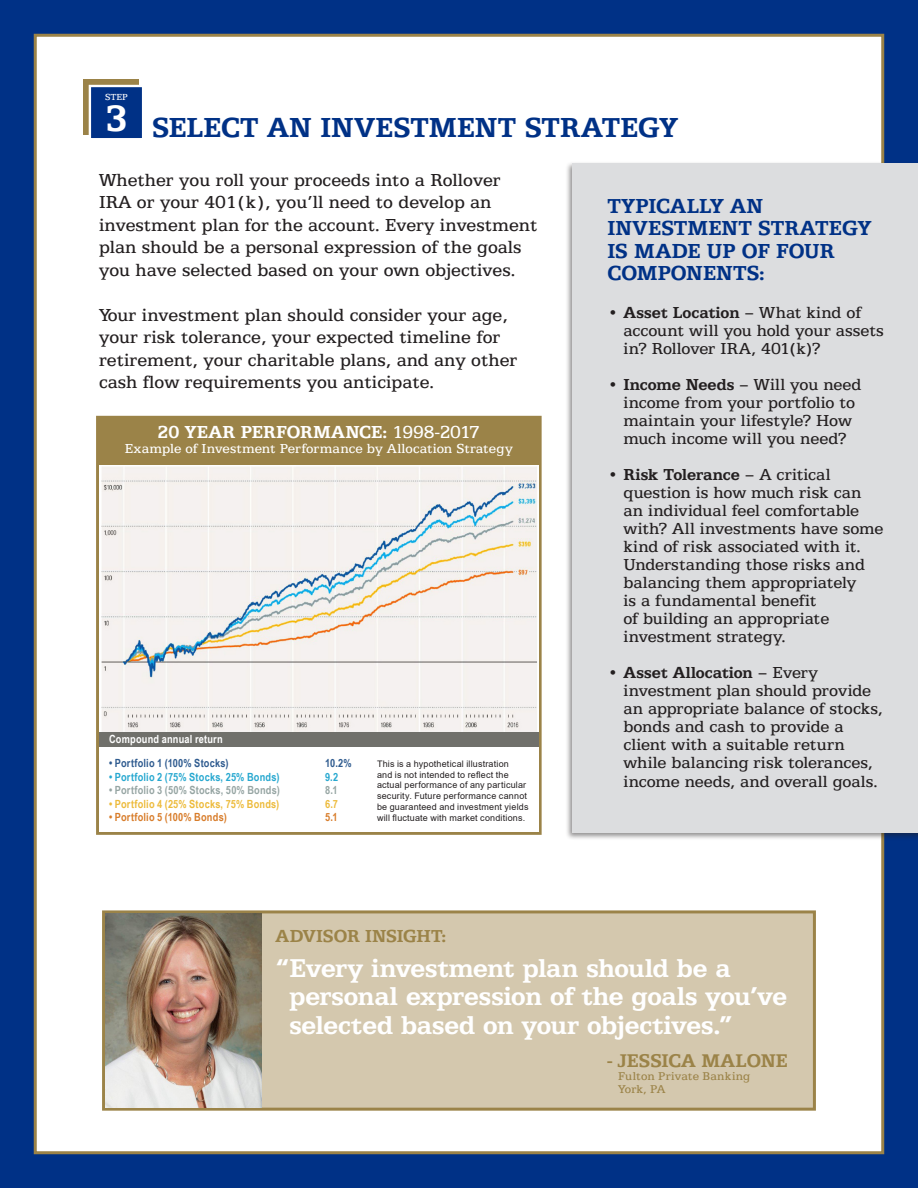
<style>
.page{position:relative;width:918px;height:1188px;background:#003186}
.page>*{position:absolute;margin:0;border:0;box-sizing:border-box;transform-origin:0 0}
.t1{font:700 38.1px "ATF Antique";color:#fff}
.t2{font:700 28.5px "ATF Antique";color:#003186}
.t3{font:700 26.7px/28.5px "ATF Antique";letter-spacing:-.005em;color:#fff}
.t4{font:700 21px/22.5px "ATF Antique";color:#003186}
.t5{font:700 19.05px "ATF Antique";letter-spacing:.005em;color:#9b8348}
.t6{font:18px/22.5px "ATF Antique";color:#231f20}
.t7{font:700 18px "ATF Antique";letter-spacing:.01em;color:#fff}
.t8{font:700 18px "ATF Antique";letter-spacing:-.01em;color:#9b8348}
.t9{font:16.5px/18px "ATF Antique";letter-spacing:-.005em;color:#231f20}
.t10{font:13.5px "ATF Antique";letter-spacing:.005em;color:#fff}
.t11{font:11.7px/13.2px "ATF Antique";letter-spacing:.01em;color:#9b8348}
.t12{font:700 11.25px "Arial Narrow";letter-spacing:.015em;color:#27a8d0}
.t13{font:700 11.25px "Arial Narrow";letter-spacing:.02em;color:#96a5a3}
.t14{font:700 11.25px "Arial Narrow";letter-spacing:.015em;color:#edbb3c}
.t15{font:700 11.25px "Arial Narrow";letter-spacing:.015em;color:#2f5b8f}
.t16{font:700 11.25px "Arial Narrow";letter-spacing:.02em;color:#d87d2b}
.t17{font:700 11.25px "Arial Narrow";letter-spacing:.02em;color:#fff}
.t18{font:9.15px "ATF Antique";color:#fff}
.t19{font:9px/10.8px "Arial";letter-spacing:.02em;color:#231f20}
.s1{font-weight:400}
.s2{font-weight:700}
</style>
<div class="page">
<div style="left:34px;top:34px;width:850px;height:1120px;background:#fff;border:3px solid #9b8348"></div>
<div style="left:83px;top:79px;width:56px;height:56px;background:linear-gradient(to right,#9b8348,#9b8348)"></div>
<div style="left:89px;top:85px;width:55px;height:55px;background:#003186;border:2px solid #fff"></div>
<div style="left:102px;top:910px;width:714px;height:201px;background:#d4c8ae;border:3px solid #9b8348"></div>
<img style="left:105px;top:913px;width:156px;height:195px">
<div style="left:565px;top:161px;width:353px;height:680px;background:#231f20;opacity:.5"></div>
<div style="left:573px;top:164px;width:345px;height:669px;background:#dcdddf"></div>
<svg style="left:96px;top:415px;width:446px;height:420px;background:#b19e70"></svg>
<img style="left:99px;top:465px;width:440px;height:268px">
<div style="left:99px;top:416px;width:440px;height:49px;background:#9b8348"></div>
<div style="left:99px;top:747px;width:440px;height:84px;background:#fff"></div>
<div style="left:99px;top:733px;width:440px;height:14px;background:#70706b"></div>
<p class="t18" style="left:105px;top:92px;width:24px">STEP</p>
<p class="t1" style="left:105px;top:97px;width:25px">3</p>
<p class="t2" style="left:152px;top:111px;width:527px">SELECT AN INVESTMENT STRATEGY</p>
<p class="t6" style="left:99px;top:169px;width:440px">Whether you roll your proceeds into a Rollover IRA or your 401(k), you’ll need to develop an investment plan for the account. Every investment plan should be a personal expression of the goals you have selected based on your own objectives.</p>
<p class="t6" style="left:99px;top:304px;width:420px">Your investment plan should consider your age, your risk tolerance, your expected timeline for retirement, your charitable plans, and any other cash flow requirements you anticipate.</p>
<p class="t7" style="left:158px;top:422px;width:324px">20 YEAR PERFORMANCE: <span class="s1">1998-2017</span></p>
<p class="t10" style="left:125px;top:441px;width:389px">Example of Investment Performance by Allocation Strategy</p>
<p class="t17" style="left:109px;top:731px;width:115px">Compound annual return</p>
<p class="t15" style="left:109px;top:755px;width:121px">• Portfolio 1 (100% Stocks)</p>
<p class="t15" style="left:325px;top:755px;width:28px">10.2%</p>
<p class="t12" style="left:109px;top:768px;width:172px">• Portfolio 2 (75% Stocks, 25% Bonds)</p>
<p class="t12" style="left:325px;top:768px;width:15px">9.2</p>
<p class="t13" style="left:109px;top:782px;width:172px">• Portfolio 3 (50% Stocks, 50% Bonds)</p>
<p class="t13" style="left:325px;top:782px;width:14px">8.1</p>
<p class="t14" style="left:109px;top:795px;width:172px">• Portfolio 4 (25% Stocks, 75% Bonds)</p>
<p class="t14" style="left:325px;top:795px;width:15px">6.7</p>
<p class="t16" style="left:109px;top:809px;width:119px">• Portfolio 5 (100% Bonds)</p>
<p class="t16" style="left:325px;top:809px;width:14px">5.1</p>
<p class="t19" style="left:377px;top:758px;width:153px">This is a hypothetical illustration<br>and is not intended to reflect the actual performance of any particular security. Future performance cannot be guaranteed and investment yields will fluctuate with market conditions.</p>
<p class="t8" style="left:276px;top:926px;width:172px">ADVISOR INSIGHT:</p>
<p class="t4" style="left:608px;top:195px;width:265px">TYPICALLY AN<br>INVESTMENT STRATEGY<br>IS MADE UP OF FOUR<br>COMPONENTS:</p>
<p class="t9" style="left:623px;top:303px;width:262px;text-indent:-16px"><span class="s2">• Asset Location</span> – What kind of account will you hold your assets in? Rollover IRA, 401(k)?</p>
<p class="t9" style="left:607px;top:375px;width:256px;text-align:center"><span class="s2">• Income Needs</span> – Will you need income from your portfolio to maintain your lifestyle? How much income will you need?</p>
<p class="t9" style="left:623px;top:465px;width:262px;text-indent:-16px"><span class="s2">• Risk Tolerance</span> – A critical question is how much risk can an individual feel comfortable with? All investments have some kind of risk associated with it.<br>Understanding those risks and balancing them appropriately<br>is a fundamental benefit<br>of building an appropriate investment strategy.</p>
<p class="t9" style="left:623px;top:663px;width:261px;text-indent:-16px"><span class="s2">• Asset Allocation</span> – Every investment plan should provide an appropriate balance of stocks, bonds and cash to provide a client with a suitable return while balancing risk tolerances,</p>
<p class="t9" style="left:623px;top:773px;width:256px">income needs, and overall goals.</p>
<p class="t3" style="left:289px;top:954px;width:499px;text-indent:-14px">“Every investment plan should be a personal expression of the goals you’ve selected based on your objectives.”</p>
<p class="t5" style="left:608px;top:1049px;width:182px">- JESSICA MALONE</p>
<p class="t11" style="left:618px;top:1069px;width:134px">Fulton Private Banking<br>York, PA</p>
</div>
